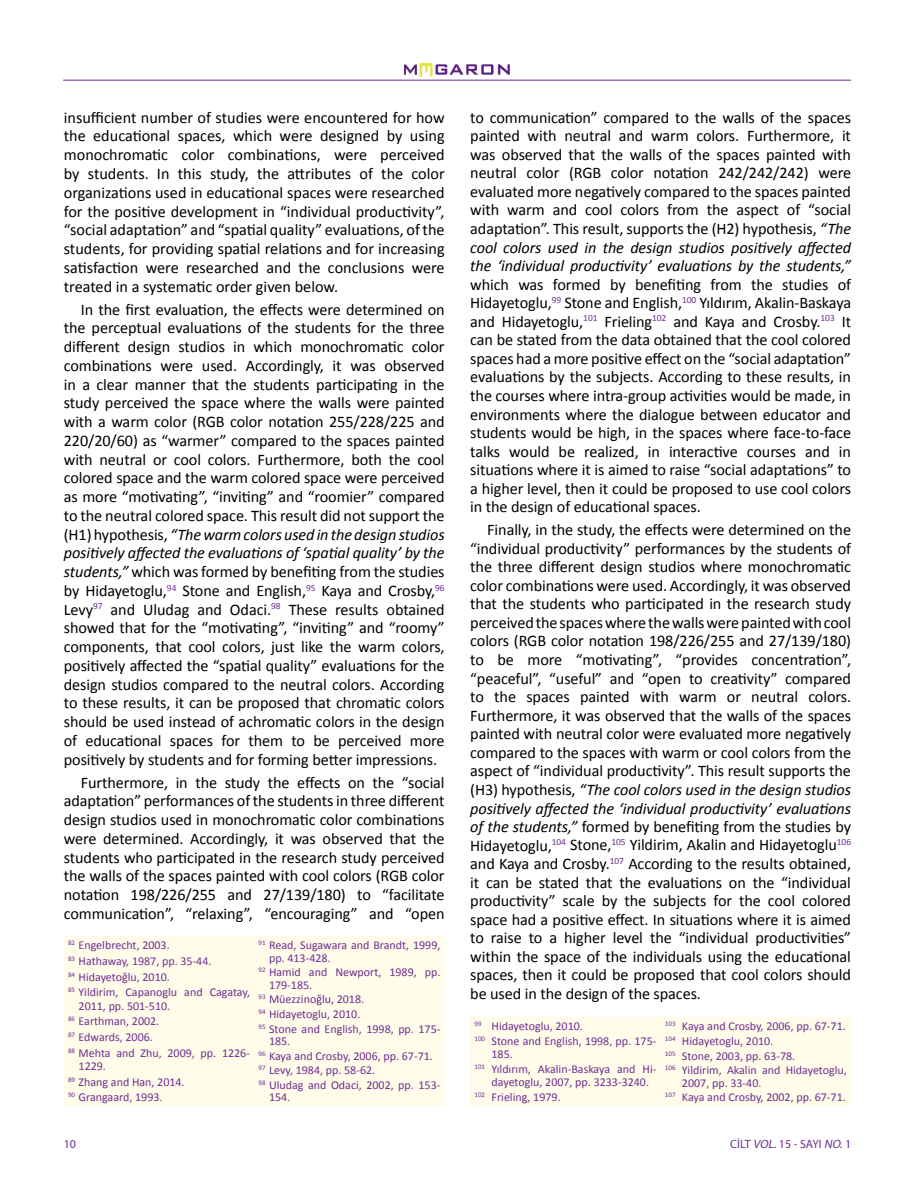
<style>
.page{position:relative;width:915px;height:1191px;background:#fff}
.page>*{position:absolute;margin:0;border:0;box-sizing:border-box;transform-origin:0 0}
.t1{font:16.2px/18.6px "Calibri";letter-spacing:-.005em;color:#000;text-align:justify}
.t2{font:12px/14.5px "Calibri";color:#6f2c91}
.t3{font:12px "Myriad Pro";color:#6f2c91}
.s1{font-style:italic}
</style>
<div class="page">
<img style="left:404px;top:64px;width:105px;height:16px">
<hr style="left:63px;top:80px;width:787px;height:1px;background:#6f2c91">
<div style="left:64px;top:936px;width:190px;height:169px;background:#fffde9"></div>
<div style="left:470px;top:1017px;width:190px;height:88px;background:#fffde9"></div>
<div style="left:254px;top:936px;width:190px;height:169px;background:#fffde9"></div>
<div style="left:660px;top:1017px;width:190px;height:88px;background:#fffde9"></div>
<p class="t1" style="left:64px;top:108px;width:382px">insufficient number of studies were encountered for how the educational spaces, which were designed by using monochromatic color combinations, were perceived by students. In this study, the attributes of the color organizations used in educational spaces were researched for the positive development in “individual productivity”, “social adaptation” and “spatial quality” evaluations, of the students, for providing spatial relations and for increasing satisfaction were researched and the conclusions were treated in a systematic order given below.</p>
<p class="t1" style="left:64px;top:300px;width:382px;text-indent:17px">In the first evaluation, the effects were determined on the perceptual evaluations of the students for the three different design studios in which monochromatic color combinations were used. Accordingly, it was observed in a clear manner that the students participating in the study perceived the space where the walls were painted with a warm color (RGB color notation 255/228/225 and 220/20/60) as “warmer” compared to the spaces painted with neutral or cool colors. Furthermore, both the cool colored space and the warm colored space were perceived as more “motivating”, “inviting” and “roomier” compared to the neutral colored space. This result did not support the (H1) hypothesis, <span class="s1">“The warm colors used in the design studios positively affected the evaluations of ‘spatial quality’ by the students,”</span> which was formed by benefiting from the studies by Hidayetoglu,<sup>94</sup> Stone and English,<sup>95</sup> Kaya and Crosby,<sup>96<br></sup>Levy<sup>97</sup> and Uludag and Odaci.<sup>98</sup> These results obtained showed that for the “motivating”, “inviting” and “roomy” components, that cool colors, just like the warm colors, positively affected the “spatial quality” evaluations for the design studios compared to the neutral colors. According to these results, it can be proposed that chromatic colors should be used instead of achromatic colors in the design of educational spaces for them to be perceived more positively by students and for forming better impressions.</p>
<p class="t1" style="left:64px;top:773px;width:382px;text-indent:17px">Furthermore, in the study the effects on the “social adaptation” performances of the students in three different design studios used in monochromatic color combinations were determined. Accordingly, it was observed that the students who participated in the research study perceived the walls of the spaces painted with cool colors (RGB color notation 198/226/255 and 27/139/180) to “facilitate communication”, “relaxing”, “encouraging” and “open</p>
<p class="t2" style="left:68px;top:937px;width:183px;line-height:15.6px"><sup>82</sup> Engelbrecht, 2003.<br><sup>83</sup> Hathaway, 1987, pp. 35-44.<br><sup>84</sup> Hidayetoğlu, 2010.<br><sup>85</sup> Yildirim, Capanoglu and Cagatay,</p>
<p class="t2" style="left:68px;top:998px;width:183px;line-height:15.6px;text-indent:10px">2011, pp. 501-510.<br><sup>86</sup> Earthman, 2002.<br><sup>87</sup> Edwards, 2006.<br><sup>88</sup> Mehta and Zhu, 2009, pp. 1226-</p>
<p class="t2" style="left:68px;top:1058px;width:118px;line-height:15.6px;text-indent:10px">1229.<br><sup>89</sup> Zhang and Han, 2014.<br><sup>90</sup> Grangaard, 1993.</p>
<p class="t2" style="left:269px;top:939px;width:173px;line-height:12.5px;text-indent:-10px"><sup>91</sup> Read, Sugawara and Brandt, 1999, pp. 413-428.</p>
<p class="t2" style="left:269px;top:966px;width:173px;line-height:12.5px;text-indent:-10px"><sup>92</sup> Hamid and Newport, 1989, pp.<br>179-185.</p>
<p class="t2" style="left:258px;top:992px;width:183px"><sup>93</sup> Müezzinoğlu, 2018.<br><sup>94</sup> Hidayetoglu, 2010.<br><sup>95</sup> Stone and English, 1998, pp. 175-</p>
<p class="t2" style="left:258px;top:1033px;width:183px;text-indent:10px">185.<br><sup>96</sup> Kaya and Crosby, 2006, pp. 67-71.<br><sup>97</sup> Levy, 1984, pp. 58-62.<br><sup>98</sup> Uludag and Odaci, 2002, pp. 153-</p>
<p class="t2" style="left:269px;top:1090px;width:23px">154.</p>
<p class="t1" style="left:470px;top:108px;width:382px">to communication” compared to the walls of the spaces painted with neutral and warm colors. Furthermore, it was observed that the walls of the spaces painted with neutral color (RGB color notation 242/242/242) were evaluated more negatively compared to the spaces painted with warm and cool colors from the aspect of “social adaptation”. This result, supports the (H2) hypothesis, <span class="s1">“The cool colors used in the design studios positively affected the ‘individual productivity’ evaluations by the students,”</span></p>
<p class="t1" style="left:470px;top:275px;width:382px">which was formed by benefiting from the studies of Hidayetoglu,<sup>99</sup> Stone and English,<sup>100</sup> Yıldırım, Akalin-Baskaya and Hidayetoglu,<sup>101</sup> Frieling<sup>102</sup> and Kaya and Crosby.<sup>103</sup> It can be stated from the data obtained that the cool colored spaces had a more positive effect on the “social adaptation” evaluations by the subjects. According to these results, in the courses where intra-group activities would be made, in environments where the dialogue between educator and students would be high, in the spaces where face-to-face talks would be realized, in interactive courses and in situations where it is aimed to raise “social adaptations” to a higher level, then it could be proposed to use cool colors in the design of educational spaces.</p>
<p class="t1" style="left:470px;top:520px;width:382px;text-indent:17px">Finally, in the study, the effects were determined on the “individual productivity” performances by the students of the three different design studios where monochromatic color combinations were used. Accordingly, it was observed that the students who participated in the research study perceived the spaces where the walls were painted with cool colors (RGB color notation 198/226/255 and 27/139/180) to be more “motivating”, “provides concentration”, “peaceful”, “useful” and “open to creativity” compared to the spaces painted with warm or neutral colors.<br>Furthermore, it was observed that the walls of the spaces painted with neutral color were evaluated more negatively compared to the spaces with warm or cool colors from the aspect of “individual productivity”. This result supports the (H3) hypothesis, <span class="s1">“The cool colors used in the design studios positively affected the ‘individual productivity’ evaluations of the students,”</span> formed by benefiting from the studies by Hidayetoglu,<sup>104</sup> Stone,<sup>105</sup> Yildirim, Akalin and Hidayetoglu<sup>106 </sup>and Kaya and Crosby.<sup>107</sup> According to the results obtained, it can be stated that the evaluations on the “individual productivity” scale by the subjects for the cool colored space had a positive effect. In situations where it is aimed to raise to a higher level the “individual productivities” within the space of the individuals using the educational spaces, then it could be proposed that cool colors should be used in the design of the spaces.</p>
<p class="t2" style="left:474px;top:1019px;width:183px;line-height:15px"><sup>99</sup> Hidayetoglu, 2010.<br><sup>100</sup> Stone and English, 1998, pp. 175-</p>
<p class="t2" style="left:474px;top:1047px;width:183px;line-height:15px;text-indent:17px">185.<br><sup>101</sup> Yıldırım, Akalin-Baskaya and Hi-</p>
<p class="t2" style="left:474px;top:1074px;width:176px;line-height:15px;text-indent:17px">dayetoglu, 2007, pp. 3233-3240.<br><sup>102</sup> Frieling, 1979.</p>
<p class="t2" style="left:664px;top:1019px;width:183px"><sup>103</sup> Kaya and Crosby, 2006, pp. 67-71.<br><sup>104</sup> Hidayetoglu, 2010.<br><sup>105</sup> Stone, 2003, pp. 63-78.<br><sup>106</sup> Yildirim, Akalin and Hidayetoglu,</p>
<p class="t2" style="left:664px;top:1075px;width:182px;text-indent:17px">2007, pp. 33-40.<br><sup>107</sup> Kaya and Crosby, 2002, pp. 67-71.</p>
<p class="t3" style="left:64px;top:1137px;width:14px">10</p>
<p class="t3" style="left:730px;top:1137px;width:122px">CİLT <span class="s1">VOL.</span>15 - SAYI <span class="s1">NO.</span>1</p>
</div>
